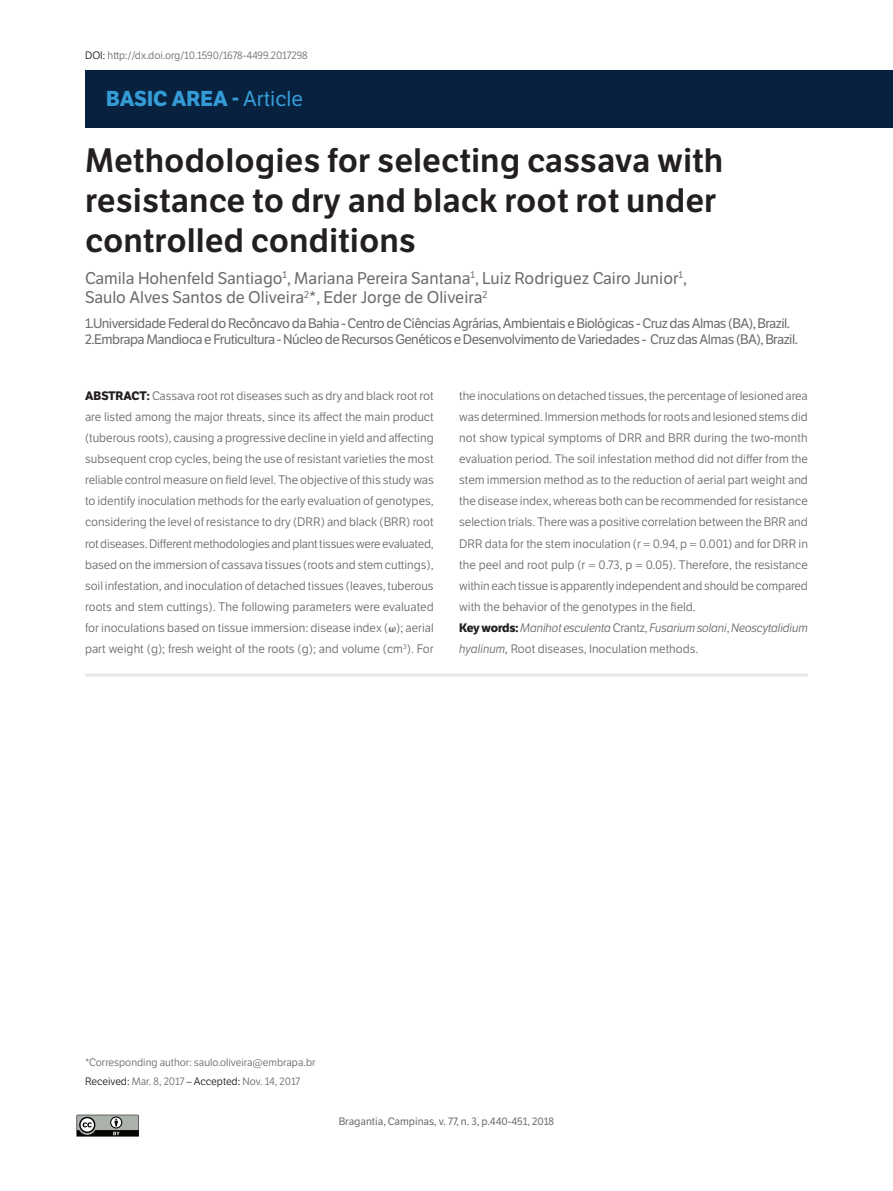
<style>
.page{position:relative;width:893px;height:1191px;background:#fff}
.page>*{position:absolute;margin:0;border:0;box-sizing:border-box;transform-origin:0 0}
.bg_Título{font:600 33px/39.6px "LFT Etica";color:#231f20}
.bg_Seção{font:700 21px "LFT Etica";color:#359bd6}
.bg_Autores{font:16.5px/19.5px "LFT Etica";color:#6c6d70}
.bg_Titulação{font:13.5px "LFT Etica";letter-spacing:-.04em;color:#6c6d70}
.bg_Abstract{font:12px/21px "LFT Etica";color:#6c6d70;text-align:justify}
.bg_Key_Words{font:italic 12px/21px "LFT Etica";letter-spacing:-.015em;color:#6c6d70}
.bg_Informações_Datas{font:10.5px "LFT Etica";color:#6c6d70}
.bg_DOI{font:10.5px "LFT Etica";color:#6c6d70}
.bg_Cabeçalho{font:10.5px "LFT Etica";color:#6c6d70}
.s1{color:#231f20}
.s2{font-weight:400}
.s3{font-weight:700;color:#231f20}
.s4{font-family:"Minion Pro";font-weight:700}
.s5{font-weight:700;font-style:normal;color:#231f20}
.s6{font-style:normal}
.s7{font-style:inherit}
</style>
<div class="page">
<div style="left:85px;top:70px;width:808px;height:57px;background:#08213f"></div>
<hr style="left:85px;top:673px;width:723px;height:3px;background:#e6e7e9">
<svg style="left:77px;top:1114px;width:62px;height:23px"></svg>
<p class="bg_DOI" style="left:85px;top:50px;width:224px"><span class="s1">DOI:</span> http://dx.doi.org/10.1590/1678-4499.2017298</p>
<p class="bg_Seção" style="left:106px;top:86px;width:199px">BASIC AREA - <span class="s2">Article</span></p>
<p class="bg_Título" style="left:85px;top:141px;width:640px">Methodologies for selecting cassava with resistance to dry and black root rot under controlled conditions</p>
<p class="bg_Autores" style="left:85px;top:269px;width:603px">Camila Hohenfeld Santiago<sup>1</sup>, Mariana Pereira Santana<sup>1</sup>, Luiz Rodriguez Cairo Junior<sup>1</sup>,<br>Saulo Alves Santos de Oliveira<sup>2</sup>*, Eder Jorge de Oliveira<sup>2</sup></p>
<p class="bg_Titulação" style="left:85px;top:315px;width:707px">1.Universidade Federal do Recôncavo da Bahia - Centro de Ciências Agrárias, Ambientais e Biológicas - Cruz das Almas (BA), Brazil.</p>
<p class="bg_Titulação" style="left:85px;top:332px;width:714px">2.Embrapa Mandioca e Fruticultura - Núcleo de Recursos Genéticos e Desenvolvimento de Variedades - Cruz das Almas (BA), Brazil.</p>
<p class="bg_Abstract" style="left:85px;top:386px;width:350px"><span class="s3">ABSTRACT:</span> Cassava root rot diseases such as dry and black root rot are listed among the major threats, since its affect the main product (tuberous roots), causing a progressive decline in yield and affecting subsequent crop cycles, being the use of resistant varieties the most reliable control measure on field level. The objective of this study was to identify inoculation methods for the early evaluation of genotypes, considering the level of resistance to dry (DRR) and black (BRR) root rot diseases. Different methodologies and plant tissues were evaluated, based on the immersion of cassava tissues (roots and stem cuttings), soil infestation, and inoculation of detached tissues (leaves, tuberous roots and stem cuttings). The following parameters were evaluated for inoculations based on tissue immersion: disease index (<span class="s4">ω</span>); aerial part weight (g); fresh weight of the roots (g); and volume (cm<sup>3</sup>). For</p>
<p class="bg_Abstract" style="left:459px;top:386px;width:350px">the inoculations on detached tissues, the percentage of lesioned area was determined. Immersion methods for roots and lesioned stems did not show typical symptoms of DRR and BRR during the two-month evaluation period. The soil infestation method did not differ from the stem immersion method as to the reduction of aerial part weight and the disease index, whereas both can be recommended for resistance selection trials. There was a positive correlation between the BRR and DRR data for the stem inoculation (r = 0.94, p = 0.001) and for DRR in the peel and root pulp (r = 0.73, p = 0.05). Therefore, the resistance within each tissue is apparently independent and should be compared with the behavior of the genotypes in the field.</p>
<p class="bg_Key_Words" style="left:459px;top:617px;width:350px"><span class="s5">Key words:</span>Manihot esculenta <span class="s6">Crantz,</span> Fusarium solani<span class="s6">,</span> Neoscytalidium hyalinum<span class="s7">,</span> <span class="s6">Root diseases, Inoculation methods.</span></p>
<p class="bg_Informações_Datas" style="left:85px;top:1055px;width:232px">*Corresponding author: saulo.oliveira@embrapa.br</p>
<p class="bg_Informações_Datas" style="left:85px;top:1074px;width:217px"><span class="s1">Received:</span> Mar. 8, 2017 <span class="s1">– Accepted:</span> Nov. 14, 2017</p>
<p class="bg_Cabeçalho" style="left:339px;top:1115px;width:217px">Bragantia, Campinas, v. 77, n. 3, p.440-451, 2018</p>
</div>
